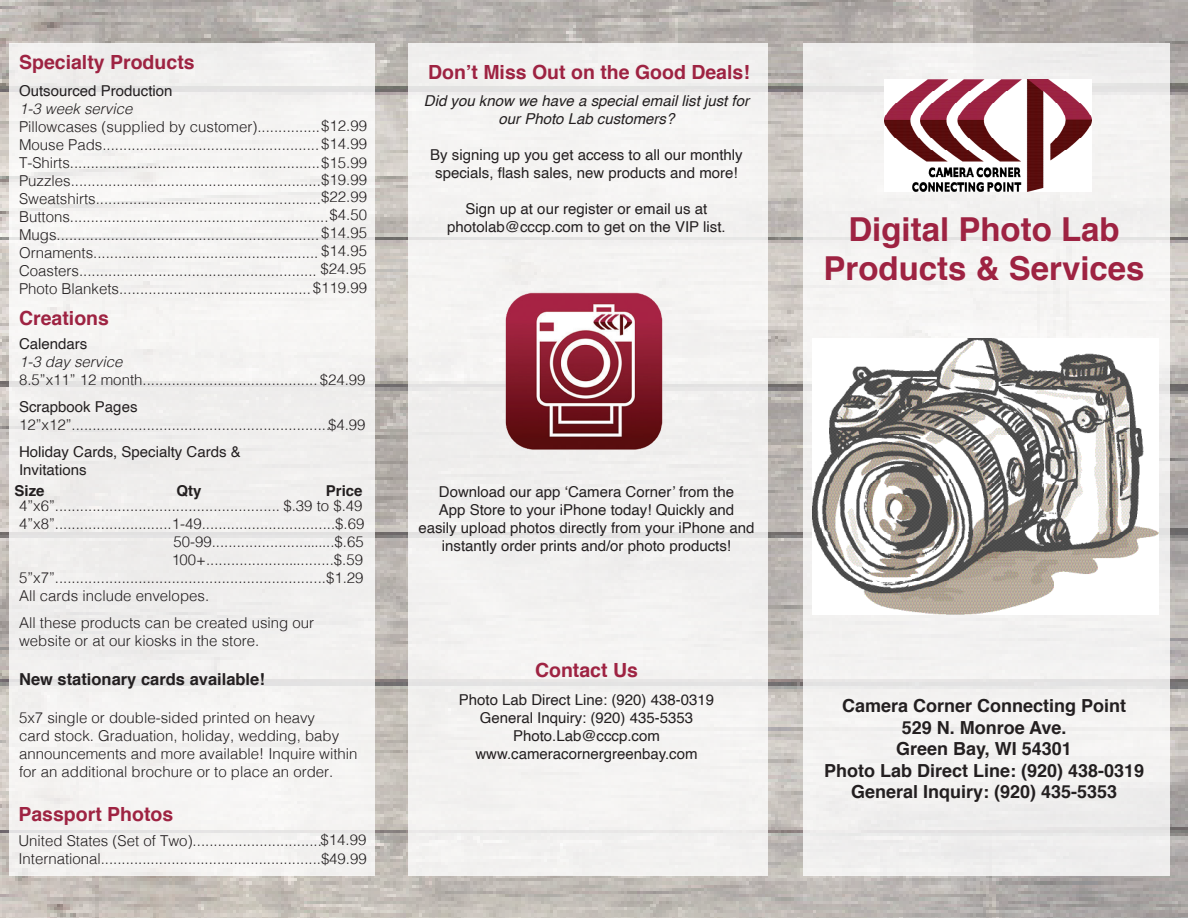
<style>
.page{position:relative;width:1188px;height:918px;background:#fff}
.page>*{position:absolute;margin:0;border:0;box-sizing:border-box;transform-origin:0 0}
.t1{font:700 33px/39.6px "Helvetica";color:#9e2342;text-align:center}
.t2{font:700 19.5px "Helvetica";color:#9e2342}
.t3{font:700 18px/21.6px "Helvetica";color:#231f20;text-align:center}
.t4{font:700 16.5px "Helvetica";color:#231f20}
.t5{font:300 15px/18px "Helvetica";color:#231f20}
.t6{font:15px/18px "Helvetica";color:#231f20;text-align:center}
.t7{font:italic 15px/18px "Helvetica";color:#231f20;text-align:center}
.t8{font:italic 300 15px "Helvetica";color:#231f20}
.t9{font:700 15px "Helvetica";color:#231f20}
</style>
<div class="page">
<img style="left:0;top:0;width:1188px;height:918px">
<div style="left:803px;top:43px;width:366px;height:833px;background:#f3f2f1"></div>
<div style="left:409px;top:43px;width:359px;height:833px;background:#f3f2f1"></div>
<img style="left:885px;top:80px;width:207px;height:112px">
<div style="left:10px;top:43px;width:365px;height:833px;background:#f2f1f0"></div>
<img style="left:501px;top:292px;width:169px;height:158px">
<img style="left:813px;top:338px;width:345px;height:277px">
<h2 class="t2" style="left:19px;top:46px;width:177px">Specialty Products</h2>
<p class="t6" style="left:19px;top:82px;width:155px">Outsourced Production</p>
<p class="t8" style="left:19px;top:96px;width:115px">1-3 week service</p>
<p class="t5" style="left:19px;top:117px;width:350px">Pillowcases (supplied by customer)...............$12.99<br>Mouse Pads....................................................$14.99<br>T-Shirts............................................................$15.99<br>Puzzles............................................................$19.99<br>Sweatshirts......................................................<br>Buttons..............................................................<br>Mugs...............................................................<br>Ornaments......................................................<br>Coasters.........................................................<br>Photo Blankets..............................................</p>
<h2 class="t2" style="left:19px;top:302px;width:91px">Creations</h2>
<p class="t6" style="left:19px;top:336px;width:70px">Calendars</p>
<p class="t8" style="left:19px;top:349px;width:105px">1-3 day service</p>
<p class="t5" style="left:19px;top:370px;width:348px">8.5”x11” 12 month..........................................$24.99</p>
<p class="t6" style="left:19px;top:399px;width:120px">Scrapbook Pages</p>
<p class="t5" style="left:19px;top:415px;width:348px">12”x12”..............................................................$4.99</p>
<p class="t6" style="left:19px;top:444px;width:223px;text-align:left">Holiday Cards, Specialty Cards &amp;<br>Invitations</p>
<p class="t5" style="left:19px;top:496px;width:345px">4”x6”...................................................... $.39 to $.49</p>
<p class="t5" style="left:19px;top:514px;width:347px">4”x8”............................1-49................................$.69</p>
<p class="t5" style="left:173px;top:532px;width:192px">50-99..............................$.65</p>
<p class="t5" style="left:172px;top:550px;width:193px">100+...............................$.59</p>
<p class="t5" style="left:19px;top:568px;width:346px">5”x7”.................................................................$1.29</p>
<p class="t5" style="left:19px;top:586px;width:192px">All cards include envelopes.</p>
<p class="t5" style="left:19px;top:613px;width:297px">All these products can be created using our website or at our kiosks in the store.</p>
<p class="t5" style="left:321px;top:187px;width:47px;text-align:center">$22.99 $4.50 $14.95</p>
<p class="t5" style="left:321px;top:258px;width:47px">$24.95</p>
<p class="t5" style="left:321px;top:241px;width:47px">$14.95</p>
<p class="t5" style="left:313px;top:277px;width:56px">$119.99</p>
<p class="t9" style="left:15px;top:478px;width:32px">Size</p>
<p class="t9" style="left:177px;top:478px;width:27px">Qty</p>
<p class="t9" style="left:326px;top:478px;width:38px">Price</p>
<p class="t4" style="left:19px;top:666px;width:247px">New stationary cards available!</p>
<p class="t5" style="left:19px;top:707px;width:340px">5x7 single or double-sided printed on heavy<br>card stock. Graduation, holiday, wedding, baby announcements and more available! Inquire within for an additional brochure or to place an order.</p>
<h2 class="t2" style="left:18px;top:798px;width:156px">Passport Photos</h2>
<p class="t5" style="left:18px;top:830px;width:350px">United States (Set of Two)...............................$14.99<br>International.....................................................$49.99</p>
<h2 class="t2" style="left:428px;top:56px;width:323px">Don’t Miss Out on the Good Deals!</h2>
<p class="t7" style="left:424px;top:92px;width:327px">Did you know we have a special email list just for our Photo Lab customers?</p>
<p class="t6" style="left:430px;top:146px;width:314px">By signing up you get access to all our monthly specials, flash sales, new products and more!</p>
<p class="t6" style="left:447px;top:200px;width:280px">Sign up at our register or email us at photolab@cccp.com to get on the VIP list.</p>
<p class="t6" style="left:418px;top:483px;width:337px">Download our app ‘Camera Corner’ from the<br>App Store to your iPhone today! Quickly and easily upload photos directly from your iPhone and instantly order prints and/or photo products!</p>
<h2 class="t2" style="left:535px;top:654px;width:104px">Contact Us</h2>
<p class="t6" style="left:459px;top:691px;width:257px">Photo Lab Direct Line: (920) 438-0319<br>General Inquiry: (920) 435-5353<br>Photo.Lab@cccp.com www.cameracornergreenbay.com</p>
<h1 class="t1" style="left:824px;top:210px;width:322px">Digital Photo Lab<br>Products &amp; Services</h1>
<p class="t3" style="left:824px;top:695px;width:322px">Camera Corner Connecting Point<br>529 N. Monroe Ave.<br>Green Bay, WI 54301<br>Photo Lab Direct Line: (920) 438-0319<br>General Inquiry: (920) 435-5353</p>
</div>
